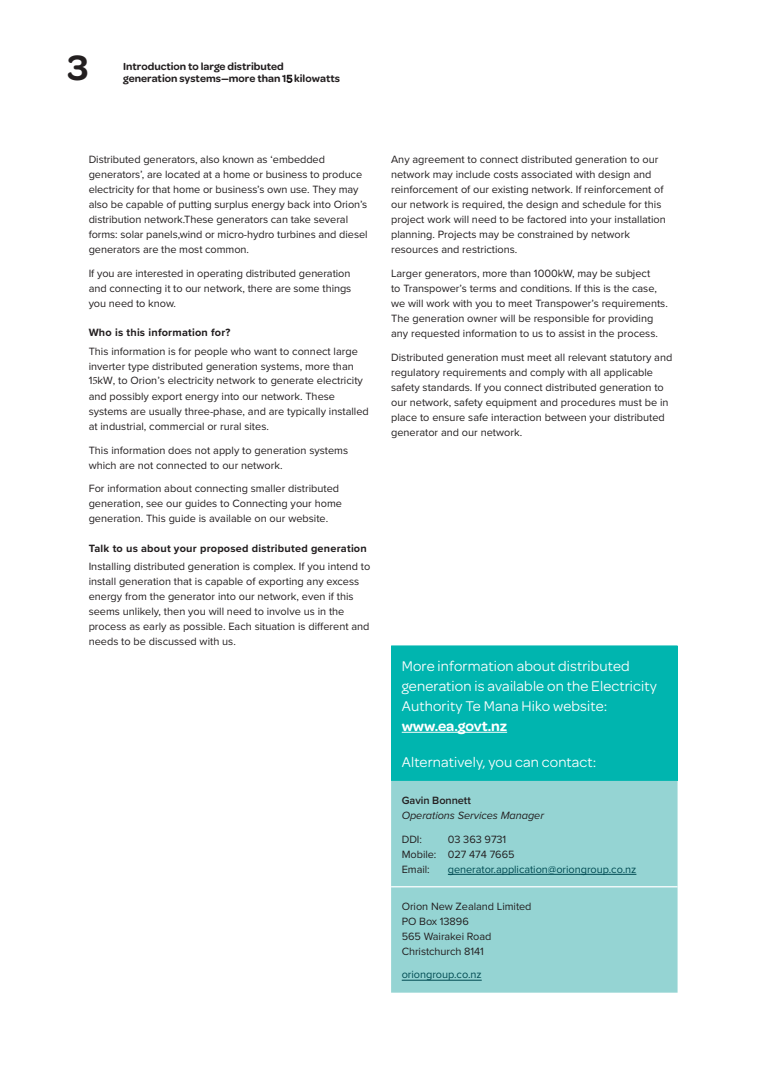
<style>
.page{position:relative;width:784px;height:1074px;background:#fff}
.page>*{position:absolute;margin:0;border:0;box-sizing:border-box;transform-origin:0 0}
.t1{font:600 37.5px "Omnes";color:#231f20}
.pull-quote{font:15px/20px "Omnes";letter-spacing:.01em;color:#fff}
.body_copy{font:11px/15px "Proxima Nova";color:#231f20}
.page_section{font:600 11px "Omnes";color:#231f20}
.body_copy-2{font:11px "Proxima Nova";letter-spacing:-.005em;color:#004b52}
.body_copy-3{font:italic 11px/15px "Proxima Nova";letter-spacing:-.005em;color:#231f20}
.s1{font-weight:400}
.s2{font-weight:700}
.s3{font-family:"Minion Pro"}
.s4{font-weight:600}
.s5{font-weight:600;font-style:normal}
</style>
<div class="page">
<div style="left:391px;top:646px;width:286px;height:135px;background:#00b5af"></div>
<div style="left:391px;top:781px;width:286px;height:211px;background:#95d4d3"></div>
<hr style="left:391px;top:645px;width:286px;height:1px;background:#00b5af">
<hr style="left:391px;top:886px;width:286px;height:1px;background:#fff">
<hr style="left:401px;top:732px;width:106px;height:1px;background:#fff">
<hr style="left:447px;top:874px;width:189px;height:1px;background:#004b52">
<hr style="left:401px;top:980px;width:80px;height:1px;background:#004b52">
<p class="t1" style="left:67px;top:40px;width:23px">3</p>
<p class="page_section" style="left:123px;top:58px;width:162px">Introduction to large distributed</p>
<p class="page_section" style="left:123px;top:71px;width:218px">generation systems—more than 1<span class="s1">5</span> kilowatts</p>
<p class="body_copy" style="left:89px;top:151px;width:280px">Distributed generators, also known as ‘embedded generators’, are located at a home or business to produce electricity for that home or business’s own use. They may also be capable of putting surplus energy back into Orion’s distribution network.These generators can take several forms: solar panels,wind or micro-hydro turbines and diesel generators are the most common.</p>
<p class="body_copy" style="left:89px;top:265px;width:264px;text-align:justify">If you are interested in operating distributed generation and connecting it to our network, there are some things you need to know.</p>
<p class="body_copy" style="left:89px;top:323px;width:270px;line-height:18.5px"><span class="s2">Who is this information for?<br></span>This information is for people who want to connect large</p>
<p class="body_copy" style="left:89px;top:358px;width:281px">inverter type distributed generation systems, more than 1<span class="s3">5</span>kW, to Orion’s electricity network to generate electricity and possibly export energy into our network. These systems are usually three-phase, and are typically installed at industrial, commercial or rural sites.</p>
<p class="body_copy" style="left:89px;top:442px;width:261px">This information does not apply to generation systems which are not connected to our network.</p>
<p class="body_copy" style="left:89px;top:481px;width:255px">For information about connecting smaller distributed generation, see our guides to Connecting your home generation. This guide is available on our website.</p>
<p class="body_copy" style="left:89px;top:538px;width:283px;line-height:18.5px"><span class="s2">Talk to us about your proposed distributed generation<br></span>Installing distributed generation is complex. If you intend to</p>
<p class="body_copy" style="left:89px;top:573px;width:282px">install generation that is capable of exporting any excess energy from the generator into our network, even if this seems unlikely, then you will need to involve us in the process as early as possible. Each situation is different and needs to be discussed with us.</p>
<p class="body_copy" style="left:391px;top:151px;width:276px">Any agreement to connect distributed generation to our network may include costs associated with design and reinforcement of our existing network. If reinforcement of our network is required, the design and schedule for this project work will need to be factored into your installation planning. Projects may be constrained by network resources and restrictions.</p>
<p class="body_copy" style="left:391px;top:265px;width:278px">Larger generators, more than 1000kW, may be subject<br>to Transpower’s terms and conditions. If this is the case, we will work with you to meet Transpower’s requirements.<br>The generation owner will be responsible for providing any requested information to us to assist in the process.</p>
<p class="body_copy" style="left:391px;top:349px;width:282px">Distributed generation must meet all relevant statutory and regulatory requirements and comply with all applicable safety standards. If you connect distributed generation to our network, safety equipment and procedures must be in place to ensure safe interaction between your distributed generator and our network.</p>
<p class="pull-quote" style="left:401px;top:655px;width:256px">More information about distributed generation is available on the Electricity<br>Authority Te Mana Hiko website: <span class="s4">www.ea.govt.nz</span></p>
<p class="pull-quote" style="left:401px;top:751px;width:196px">Alternatively, you can contact:</p>
<p class="body_copy-3" style="left:401px;top:792px;width:144px"><span class="s5">Gavin Bonnett<br></span>Operations Services Manager</p>
<p class="body_copy" style="left:401px;top:831px;width:22px">DDI:</p>
<p class="body_copy" style="left:401px;top:831px;width:114px;text-indent:46px">03 363 9731<br>Mobile: 027 474 7665<br>Email:</p>
<p class="body_copy-2" style="left:447px;top:860px;width:190px">generator.application@oriongroup.co.nz</p>
<p class="body_copy" style="left:401px;top:898px;width:131px">Orion New Zealand Limited<br>PO Box 13896<br>565 Wairakei Road<br>Christchurch 8141</p>
<p class="body_copy-2" style="left:401px;top:966px;width:81px">oriongroup.co.nz</p>
</div>
